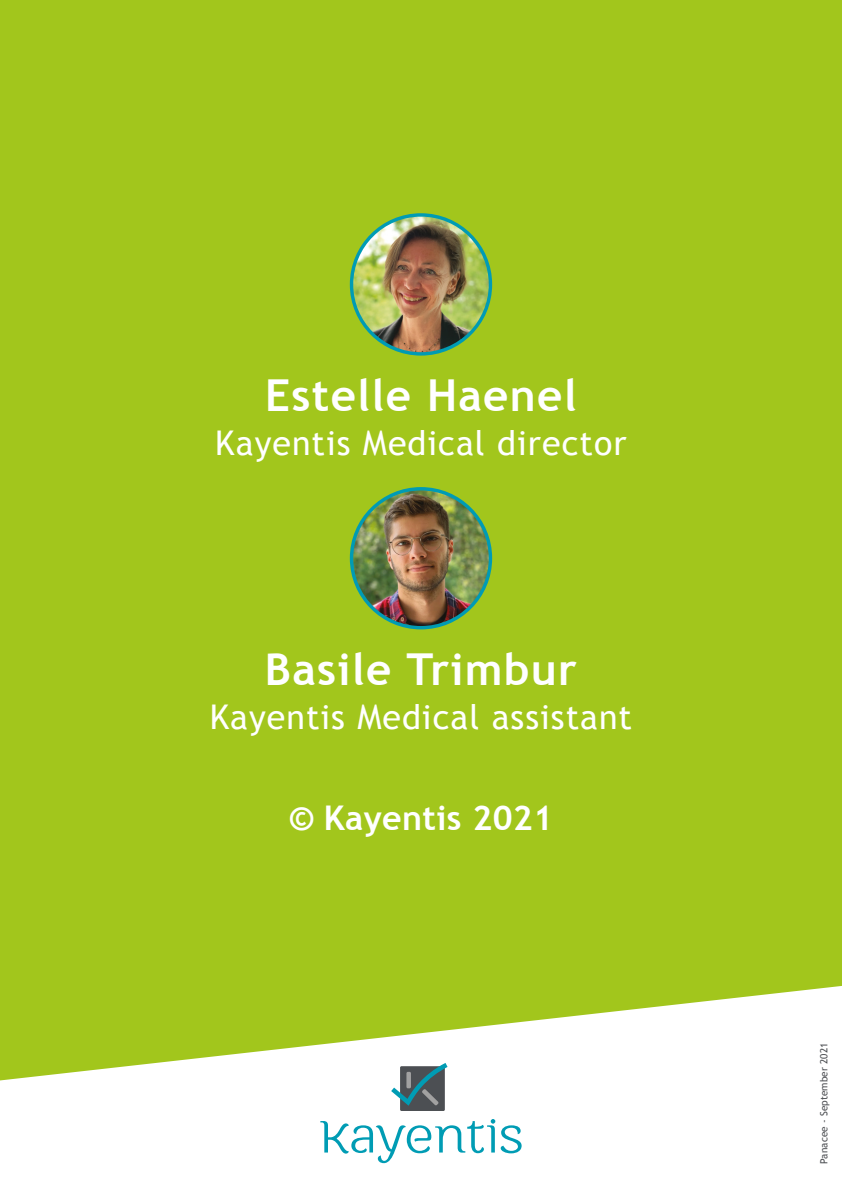
<style>
.page{position:relative;width:842px;height:1191px;background:#fff}
.page>*{position:absolute;margin:0;border:0;box-sizing:border-box;transform-origin:0 0}
.t1{font:700 44px "Trebuchet MS";letter-spacing:.03em;color:#fff}
.t2{font:34px "Trebuchet MS";letter-spacing:.03em;color:#fff}
.t3{font:700 34px "Trebuchet MS";letter-spacing:.01em;color:#fff}
.t4{font:10px "Trebuchet MS";letter-spacing:.01em;color:#4d4f53}
</style>
<div class="page">
<div style="left:0;top:0;width:842px;height:1080px;background:#a2c61c"></div>
<svg style="left:501px;top:1125px;width:21px;height:28px"></svg>
<svg style="left:320px;top:1119px;width:175px;height:44px"></svg>
<div style="left:400px;top:1066px;width:45px;height:45px;background:#4c4f53"></div>
<svg style="left:391px;top:1063px;width:56px;height:42px"></svg>
<img style="left:351px;top:215px;width:139px;height:139px;border-radius:69px">
<div style="left:350px;top:213px;width:142px;height:142px;border:3px solid #009bb4;border-radius:50%"></div>
<img style="left:351px;top:489px;width:139px;height:138px;border-radius:69px">
<div style="left:350px;top:487px;width:142px;height:142px;border:3px solid #009bb4;border-radius:50%"></div>
<p class="t1" style="left:265px;top:368px;width:313px">Estelle Haenel</p>
<p class="t2" style="left:215px;top:423px;width:413px">Kayentis Medical director</p>
<p class="t1" style="left:265px;top:641px;width:314px">Basile Trimbur</p>
<p class="t2" style="left:210px;top:696px;width:424px">Kayentis Medical assistant</p>
<p class="t3" style="left:289px;top:796px;width:266px">© Kayentis 2021</p>
<p class="t4" style="left:818px;top:1164px;width:123px;rotate:-90deg">Panacee - September 2021</p>
</div>
